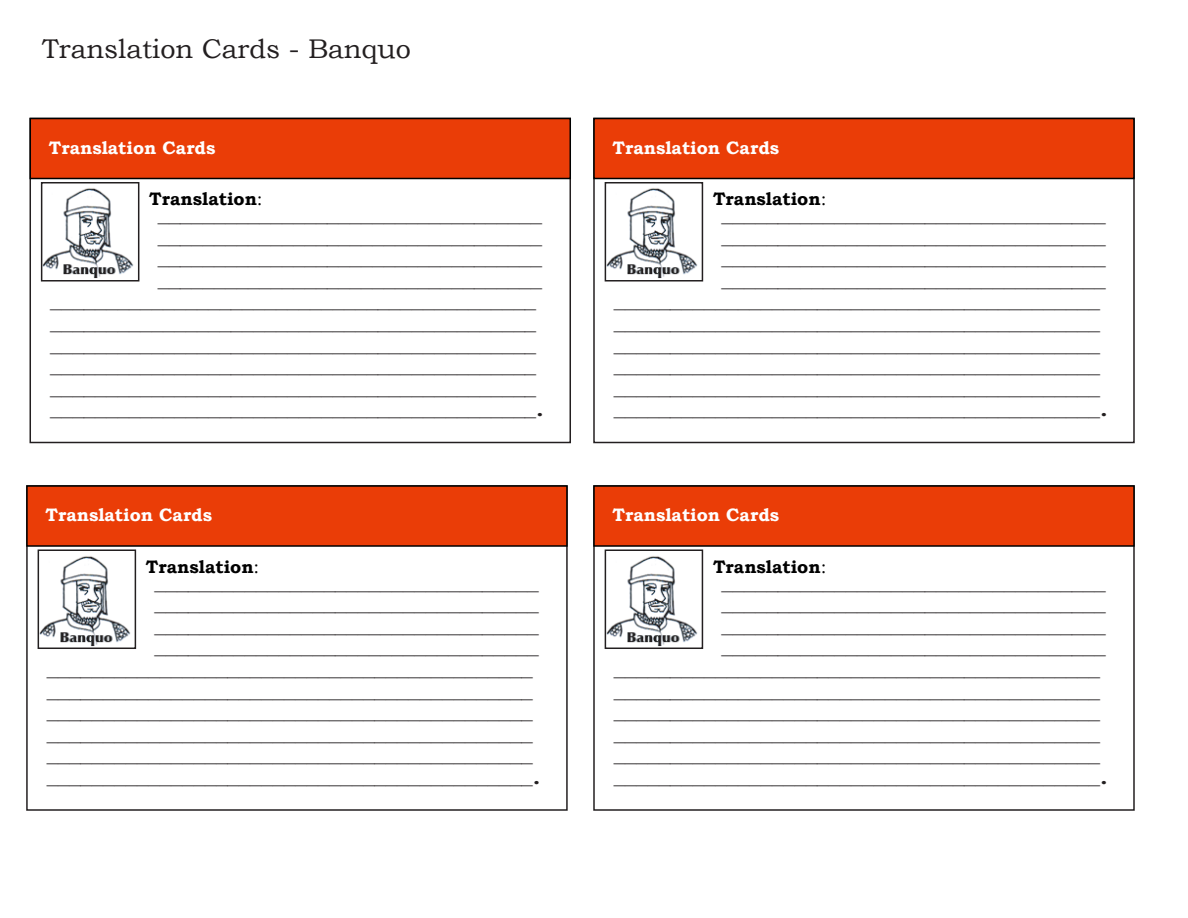
<style>
.page{position:relative;width:1188px;height:918px;background:#fff}
.page>*{position:absolute;margin:0;border:0;box-sizing:border-box;transform-origin:0 0}
.t1{font:27px "Bookman Old Style";color:#231f20}
.t2{font:700 18px "Bookman Old Style";color:#231f20;scale:1.26 1}
.t3{font:700 18px "Bookman Old Style";color:#fff}
.t4{font:700 18px "Bookman Old Style";color:#000}
.s1{font-weight:400}
</style>
<div class="page">
<div style="left:30px;top:118px;width:541px;height:325px;background:#fff;border:2px solid #231f20"></div>
<div style="left:30px;top:118px;width:541px;height:61px;background:#ea3d07;border:2px solid #000"></div>
<img style="left:44px;top:188px;width:90px;height:91px">
<div style="left:41px;top:182px;width:98px;height:100px;border:2px solid #231f20"></div>
<div style="left:26px;top:485px;width:542px;height:326px;background:#fff;border:2px solid #231f20"></div>
<div style="left:26px;top:485px;width:542px;height:62px;background:#ea3d07;border:2px solid #000"></div>
<img style="left:41px;top:556px;width:90px;height:90px">
<div style="left:38px;top:549px;width:98px;height:100px;border:2px solid #231f20"></div>
<div style="left:593px;top:485px;width:542px;height:326px;background:#fff;border:2px solid #231f20"></div>
<div style="left:593px;top:485px;width:542px;height:62px;background:#ea3d07;border:2px solid #000"></div>
<img style="left:608px;top:556px;width:90px;height:90px">
<div style="left:605px;top:549px;width:98px;height:100px;border:2px solid #231f20"></div>
<div style="left:593px;top:118px;width:542px;height:325px;background:#fff;border:2px solid #231f20"></div>
<div style="left:593px;top:118px;width:542px;height:61px;background:#ea3d07;border:2px solid #000"></div>
<img style="left:608px;top:188px;width:90px;height:91px">
<div style="left:605px;top:182px;width:98px;height:100px;border:2px solid #231f20"></div>
<h1 class="t1" style="left:42px;top:31px;width:370px">Translation Cards - Banquo</h1>
<p class="t3" style="left:49px;top:135px;width:168px">Translation Cards</p>
<p class="t3" style="left:613px;top:135px;width:168px">Translation Cards</p>
<p class="t4" style="left:149px;top:186px;width:115px">Translation<span class="s1">:</span></p>
<p class="t4" style="left:713px;top:186px;width:115px">Translation<span class="s1">:</span></p>
<p class="t2" style="left:158px;top:203px;width:307px">__________________________________</p>
<p class="t2" style="left:158px;top:225px;width:307px">__________________________________</p>
<p class="t2" style="left:158px;top:246px;width:307px">__________________________________</p>
<p class="t2" style="left:158px;top:268px;width:307px">__________________________________</p>
<p class="t2" style="left:50px;top:289px;width:387px">___________________________________________</p>
<p class="t2" style="left:50px;top:311px;width:387px">___________________________________________</p>
<p class="t2" style="left:50px;top:333px;width:387px">___________________________________________</p>
<p class="t2" style="left:50px;top:354px;width:387px">___________________________________________</p>
<p class="t2" style="left:50px;top:376px;width:387px">___________________________________________</p>
<p class="t2" style="left:50px;top:397px;width:394px">___________________________________________.</p>
<p class="t2" style="left:721px;top:203px;width:307px">__________________________________</p>
<p class="t2" style="left:721px;top:225px;width:307px">__________________________________</p>
<p class="t2" style="left:721px;top:246px;width:307px">__________________________________</p>
<p class="t2" style="left:721px;top:268px;width:307px">__________________________________</p>
<p class="t2" style="left:614px;top:289px;width:387px">___________________________________________</p>
<p class="t2" style="left:614px;top:311px;width:387px">___________________________________________</p>
<p class="t2" style="left:614px;top:333px;width:387px">___________________________________________</p>
<p class="t2" style="left:614px;top:354px;width:387px">___________________________________________</p>
<p class="t2" style="left:614px;top:376px;width:387px">___________________________________________</p>
<p class="t2" style="left:614px;top:397px;width:394px">___________________________________________.</p>
<p class="t3" style="left:46px;top:502px;width:168px">Translation Cards</p>
<p class="t3" style="left:613px;top:502px;width:168px">Translation Cards</p>
<p class="t4" style="left:146px;top:553px;width:115px">Translation<span class="s1">:</span></p>
<p class="t4" style="left:713px;top:553px;width:115px">Translation<span class="s1">:</span></p>
<p class="t2" style="left:154px;top:570px;width:307px">__________________________________</p>
<p class="t2" style="left:154px;top:592px;width:307px">__________________________________</p>
<p class="t2" style="left:154px;top:614px;width:307px">__________________________________</p>
<p class="t2" style="left:154px;top:635px;width:307px">__________________________________</p>
<p class="t2" style="left:47px;top:657px;width:387px">___________________________________________</p>
<p class="t2" style="left:47px;top:678px;width:387px">___________________________________________</p>
<p class="t2" style="left:47px;top:700px;width:387px">___________________________________________</p>
<p class="t2" style="left:47px;top:722px;width:387px">___________________________________________</p>
<p class="t2" style="left:47px;top:743px;width:387px">___________________________________________</p>
<p class="t2" style="left:47px;top:765px;width:394px">___________________________________________.</p>
<p class="t2" style="left:721px;top:570px;width:307px">__________________________________</p>
<p class="t2" style="left:721px;top:592px;width:307px">__________________________________</p>
<p class="t2" style="left:721px;top:614px;width:307px">__________________________________</p>
<p class="t2" style="left:721px;top:635px;width:307px">__________________________________</p>
<p class="t2" style="left:614px;top:657px;width:387px">___________________________________________</p>
<p class="t2" style="left:614px;top:678px;width:387px">___________________________________________</p>
<p class="t2" style="left:614px;top:700px;width:387px">___________________________________________</p>
<p class="t2" style="left:614px;top:722px;width:387px">___________________________________________</p>
<p class="t2" style="left:614px;top:743px;width:387px">___________________________________________</p>
<p class="t2" style="left:614px;top:765px;width:394px">___________________________________________.</p>
</div>
